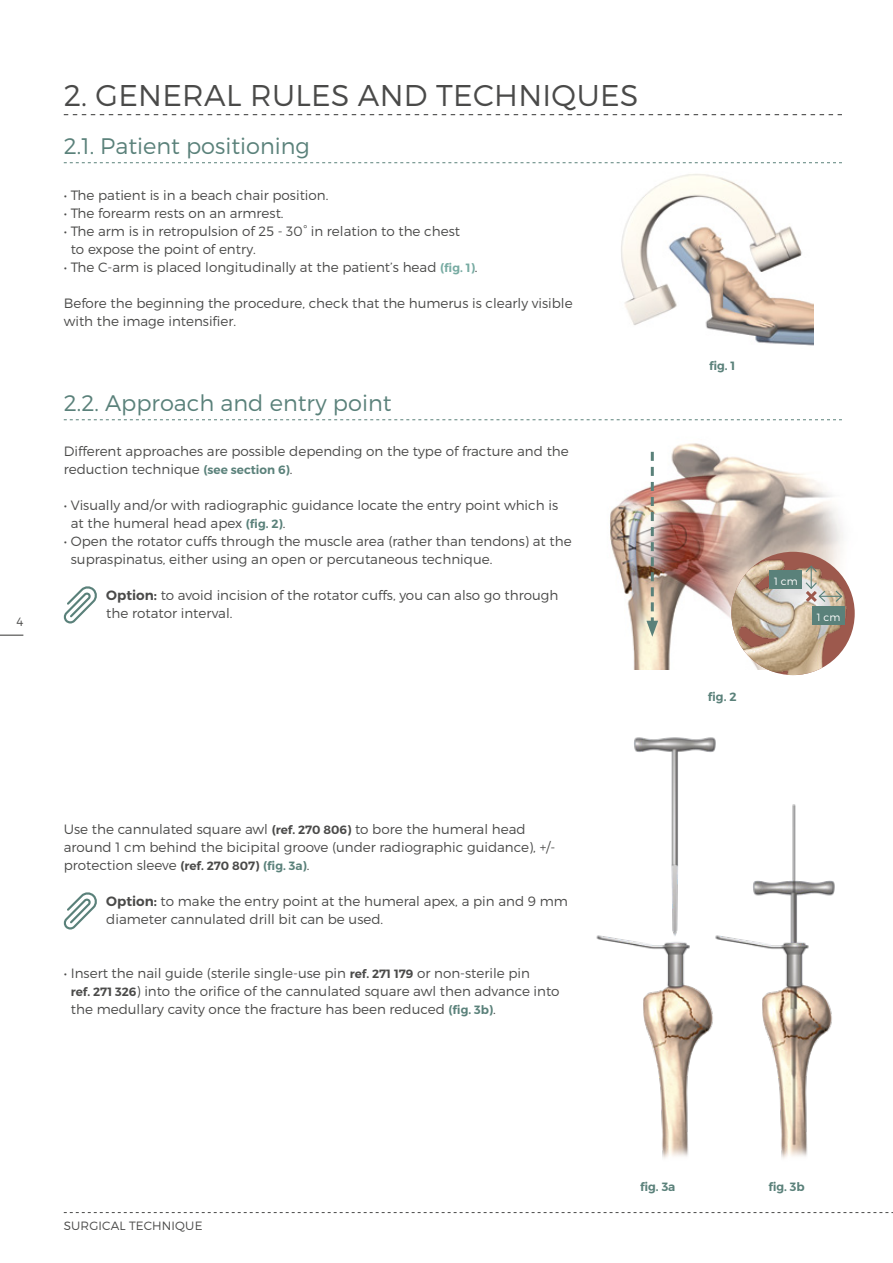
<style>
.page{position:relative;width:893px;height:1263px;background:#fff}
.page>*{position:absolute;margin:0;border:0;box-sizing:border-box;transform-origin:0 0}
.t1{font:300 30px "Montserrat";letter-spacing:.01em;color:#4a4a49}
.t2{font:300 22.5px "Montserrat";color:#5a817a}
.t3{font:300 13.5px/18px "Montserrat";color:#4a4a49}
.t4{font:600 12px "Montserrat";color:#5a817a}
.t5{font:300 12px "Montserrat";letter-spacing:.01em;color:#4a4a49}
.t6{font:300 10.5px "Montserrat";color:#fff}
.s1{font-weight:600;font-size:12px;color:#77aba2}
.s2{font-weight:600;font-size:12px;color:#5a817a}
.s3{font-weight:600}
.s4{font-weight:600;font-size:12px}
</style>
<div class="page">
<img style="left:621px;top:174px;width:193px;height:172px">
<svg style="left:64px;top:114px;width:778px;height:1px"></svg>
<svg style="left:64px;top:162px;width:778px;height:1px"></svg>
<svg style="left:64px;top:419px;width:778px;height:1px"></svg>
<svg style="left:63px;top:586px;width:34px;height:37px"></svg>
<svg style="left:63px;top:892px;width:34px;height:37px"></svg>
<img style="left:610px;top:443px;width:245px;height:226px">
<svg style="left:646px;top:452px;width:12px;height:185px"></svg>
<img style="left:731px;top:552px;width:124px;height:123px;border-radius:62px">
<svg style="left:803px;top:564px;width:40px;height:41px;background:#c1a99a"></svg>
<div style="left:770px;top:570px;width:32px;height:19px;background:#5a817a"></div>
<div style="left:812px;top:606px;width:32px;height:19px;background:#5a817a"></div>
<img style="left:596px;top:737px;width:116px;height:422px">
<img style="left:712px;top:737px;width:123px;height:422px">
<svg style="left:0;top:635px;width:23px;height:1px"></svg>
<svg style="left:64px;top:1212px;width:829px;height:1px"></svg>
<p class="t5" style="left:16px;top:614px;width:8px">4</p>
<h1 class="t1" style="left:64px;top:77px;width:576px">2. GENERAL RULES AND TECHNIQUES</h1>
<h2 class="t2" style="left:64px;top:132px;width:248px">2.1. Patient positioning</h2>
<p class="t3" style="left:64px;top:186px;width:266px">• The patient is in a beach chair position.</p>
<p class="t3" style="left:64px;top:204px;width:221px">• The forearm rests on an armrest.</p>
<p class="t3" style="left:71px;top:222px;width:391px;text-indent:-7px">• The arm is in retropulsion of 25 - 30° in relation to the chest to expose the point of entry.</p>
<p class="t3" style="left:64px;top:258px;width:415px">• The C-arm is placed longitudinally at the patient’s head <span class="s1">(fig. 1)</span>.</p>
<p class="t3" style="left:64px;top:294px;width:510px">Before the beginning the procedure, check that the humerus is clearly visible with the image intensifier.</p>
<h2 class="t2" style="left:64px;top:389px;width:329px">2.2. Approach and entry point</h2>
<p class="t3" style="left:64px;top:442px;width:507px">Different approaches are possible depending on the type of fracture and the reduction technique <span class="s2">(see section 6)</span>.</p>
<p class="t3" style="left:71px;top:496px;width:489px;text-indent:-7px">• Visually and/or with radiographic guidance locate the entry point which is at the humeral head apex <span class="s2">(fig. 2)</span>.</p>
<p class="t3" style="left:71px;top:532px;width:502px;text-indent:-7px">• Open the rotator cuffs through the muscle area (rather than tendons) at the supraspinatus, either using an open or percutaneous technique.</p>
<p class="t3" style="left:106px;top:586px;width:454px"><span class="s3">Option:</span> to avoid incision of the rotator cuffs, you can also go through the rotator interval.</p>
<p class="t3" style="left:64px;top:820px;width:493px">Use the cannulated square awl <span class="s4">(ref. 270 806)</span> to bore the humeral head around 1 cm behind the bicipital groove (under radiographic guidance), +/- protection sleeve <span class="s4">(ref. 270 807)</span> <span class="s2">(fig. 3a)</span>.</p>
<p class="t3" style="left:106px;top:892px;width:463px"><span class="s3">Option:</span> to make the entry point at the humeral apex, a pin and 9 mm diameter cannulated drill bit can be used.</p>
<p class="t3" style="left:71px;top:964px;width:490px;text-indent:-7px">• Insert the nail guide (sterile single-use pin <span class="s4">ref. 271 179</span> or non-sterile pin<br><span class="s4">ref. 271 326</span>) into the orifice of the cannulated square awl then advance into the medullary cavity once the fracture has been reduced <span class="s2">(fig. 3b)</span>.</p>
<p class="t4" style="left:709px;top:358px;width:28px">fig. 1</p>
<p class="t4" style="left:708px;top:689px;width:30px">fig. 2</p>
<p class="t6" style="left:774px;top:575px;width:25px">1 cm</p>
<p class="t6" style="left:817px;top:610px;width:25px">1 cm</p>
<p class="t5" style="left:64px;top:1218px;width:140px">SURGICAL TECHNIQUE</p>
<p class="t4" style="left:640px;top:1179px;width:37px">fig. 3a</p>
<p class="t4" style="left:768px;top:1179px;width:38px">fig. 3b</p>
</div>
